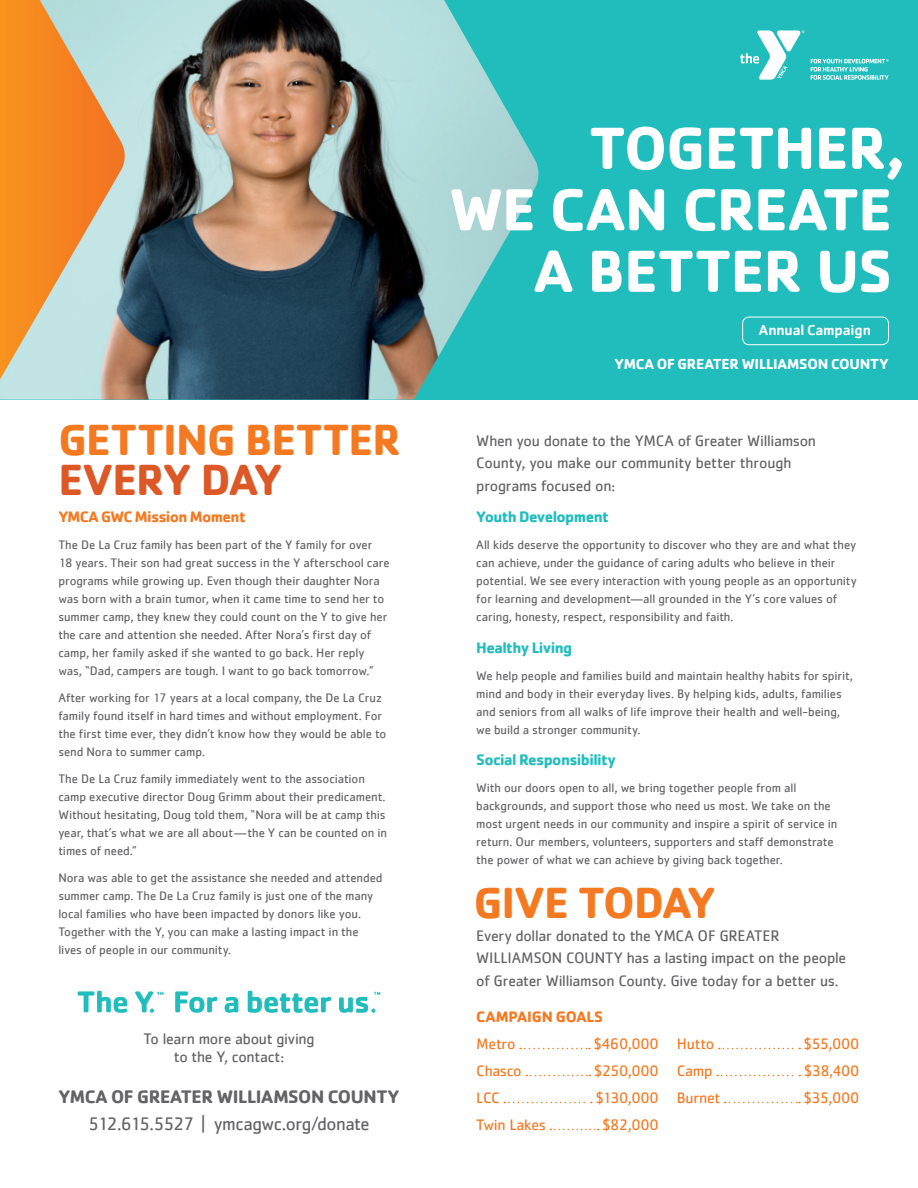
<style>
.page{position:relative;width:918px;height:1188px;background:#fff}
.page>*{position:absolute;margin:0;border:0;box-sizing:border-box;transform-origin:0 0}
.back_00__benefit_s{font:700 61.5px/61.5px "Cachet";letter-spacing:-.015em;color:#fff;text-align:right}
.back_03__subhead{font:700 45px/40.5px "Cachet";letter-spacing:-.02em;color:#f47921}
.back_06__contact_i{font:18.75px/27px "Cachet";letter-spacing:-.03em;color:#636366;text-align:center}
.back_07__paragraph{font:15.75px/22.5px "Cachet";letter-spacing:-.015em;color:#636366}
.back_04__paragraph{font:15.75px "Cachet Std";letter-spacing:-.015em;color:#f47921}
.back_08__subhead{font:700 15.75px "Cachet";letter-spacing:-.04em;color:#21bdbd}
.back_05__To_learn{font:15.75px/18px "Cachet";letter-spacing:-.015em;color:#636366;text-align:center}
.back_08__subhead-2{font:700 15.75px "Cachet";letter-spacing:-.04em;color:#f47921}
.back_04__paragraph-2{font:700 15.75px "Cachet Std";letter-spacing:-.01em;color:#f47921}
.back_02__YMCA_name{font:700 15px "Cachet";letter-spacing:-.015em;color:#fff}
.annual_campaign{font:500 15px "Cachet";letter-spacing:-.01em;color:#fff}
.back_09__paragraph{font:12.75px/18px "Cachet";letter-spacing:-.01em;color:#636366}
.s1{color:#dd5827}
.s2{font-weight:700}
</style>
<div class="page">
<div style="left:0;top:0;width:918px;height:400px;background:#21bdbd"></div>
<svg style="left:78px;top:991px;width:49px;height:22px"></svg>
<svg style="left:175px;top:991px;width:42px;height:22px"></svg>
<svg style="left:225px;top:997px;width:13px;height:16px"></svg>
<svg style="left:248px;top:991px;width:83px;height:22px"></svg>
<svg style="left:135px;top:991px;width:29px;height:22px"></svg>
<svg style="left:339px;top:992px;width:41px;height:21px"></svg>
<svg style="left:740px;top:30px;width:64px;height:50px"></svg>
<svg style="left:811px;top:59px;width:78px;height:21px"></svg>
<svg style="left:520px;top:1048px;width:70px;height:1px"></svg>
<svg style="left:526px;top:1075px;width:64px;height:1px"></svg>
<svg style="left:504px;top:1102px;width:88px;height:1px"></svg>
<svg style="left:550px;top:1129px;width:49px;height:1px"></svg>
<svg style="left:719px;top:1048px;width:81px;height:1px"></svg>
<svg style="left:717px;top:1075px;width:83px;height:1px"></svg>
<svg style="left:725px;top:1102px;width:75px;height:1px"></svg>
<img style="left:0;top:0;width:538px;height:400px">
<svg style="left:0;top:0;width:125px;height:379px;background:#deaa6d"></svg>
<div style="left:742px;top:317px;width:147px;height:28px;border:1px solid #fff;border-radius:7px"></div>
<p class="back_03__subhead" style="left:58px;top:417px;width:344px">GETTING BETTER<br><span class="s1">EVERY DAY</span></p>
<p class="back_08__subhead-2" style="left:58px;top:507px;width:189px">YMCA GWC Mission Moment</p>
<p class="back_09__paragraph" style="left:58px;top:536px;width:333px">The De La Cruz family has been part of the Y family for over 18 years. Their son had great success in the Y afterschool care programs while growing up. Even though their daughter Nora was born with a brain tumor, when it came time to send her to summer camp, they knew they could count on the Y to give her the care and attention she needed. After Nora’s first day of camp, her family asked if she wanted to go back. Her reply was, “Dad, campers are tough. I want to go back tomorrow.”</p>
<p class="back_09__paragraph" style="left:58px;top:689px;width:330px">After working for 17 years at a local company, the De La Cruz family found itself in hard times and without employment. For the first time ever, they didn’t know how they would be able to send Nora to summer camp.</p>
<p class="back_09__paragraph" style="left:58px;top:770px;width:330px">The De La Cruz family immediately went to the association camp executive director Doug Grimm about their predicament.<br>Without hesitating, Doug told them, “Nora will be at camp this year, that’s what we are all about—the Y can be counted on in times of need.”</p>
<p class="back_09__paragraph" style="left:58px;top:869px;width:326px">Nora was able to get the assistance she needed and attended summer camp. The De La Cruz family is just one of the many local families who have been impacted by donors like you.<br>Together with the Y, you can make a lasting impact in the lives of people in our community.</p>
<p class="back_05__To_learn" style="left:143px;top:1029px;width:173px">To learn more about giving to the Y, contact:</p>
<p class="back_06__contact_i" style="left:58px;top:1082px;width:343px"><span class="s2">YMCA OF GREATER WILLIAMSON COUNTY<br></span>512.615.5527 | ymcagwc.org/donate</p>
<p class="back_00__benefit_s" style="left:449px;top:115px;width:458px">TOGETHER,<br>WE CAN CREATE<br>A BETTER US</p>
<p class="annual_campaign" style="left:759px;top:321px;width:114px">Annual Campaign</p>
<p class="back_02__YMCA_name" style="left:615px;top:354px;width:276px">YMCA OF GREATER WILLIAMSON COUNTY</p>
<p class="back_07__paragraph" style="left:476px;top:429px;width:341px">When you donate to the YMCA of Greater Williamson<br>County, you make our community better through programs focused on:</p>
<p class="back_08__subhead" style="left:476px;top:507px;width:134px">Youth Development</p>
<p class="back_09__paragraph" style="left:476px;top:536px;width:382px">All kids deserve the opportunity to discover who they are and what they can achieve, under the guidance of caring adults who believe in their potential. We see every interaction with young people as an opportunity for learning and development—all grounded in the Y’s core values of caring, honesty, respect, responsibility and faith.</p>
<p class="back_08__subhead" style="left:476px;top:637px;width:97px">Healthy Living</p>
<p class="back_09__paragraph" style="left:476px;top:666px;width:378px">We help people and families build and maintain healthy habits for spirit, mind and body in their everyday lives. By helping kids, adults, families and seniors from all walks of life improve their health and well-being, we build a stronger community.</p>
<p class="back_08__subhead" style="left:476px;top:750px;width:141px">Social Responsibility</p>
<p class="back_09__paragraph" style="left:476px;top:779px;width:363px">With our doors open to all, we bring together people from all backgrounds, and support those who need us most. We take on the most urgent needs in our community and inspire a spirit of service in return. Our members, volunteers, supporters and staff demonstrate the power of what we can achieve by giving back together.</p>
<p class="back_03__subhead" style="left:474px;top:881px;width:244px">GIVE TODAY</p>
<p class="back_07__paragraph" style="left:476px;top:924px;width:371px">Every dollar donated to the YMCA OF GREATER<br>WILLIAMSON COUNTY has a lasting impact on the people of Greater Williamson County. Give today for a better us.</p>
<p class="back_04__paragraph-2" style="left:476px;top:1006px;width:128px">CAMPAIGN GOALS</p>
<p class="back_04__paragraph" style="left:476px;top:1034px;width:41px">Metro</p>
<p class="back_04__paragraph" style="left:594px;top:1034px;width:67px">$460,000</p>
<p class="back_04__paragraph" style="left:476px;top:1061px;width:47px">Chasco</p>
<p class="back_04__paragraph" style="left:594px;top:1061px;width:66px">$250,000</p>
<p class="back_04__paragraph" style="left:476px;top:1088px;width:25px">LCC</p>
<p class="back_04__paragraph" style="left:596px;top:1088px;width:65px">$130,000</p>
<p class="back_04__paragraph" style="left:476px;top:1115px;width:71px">Twin Lakes</p>
<p class="back_04__paragraph" style="left:603px;top:1115px;width:58px">$82,000</p>
<p class="back_04__paragraph" style="left:677px;top:1034px;width:39px">Hutto</p>
<p class="back_04__paragraph" style="left:804px;top:1034px;width:57px">$55,000</p>
<p class="back_04__paragraph" style="left:677px;top:1061px;width:37px">Camp</p>
<p class="back_04__paragraph" style="left:804px;top:1061px;width:57px">$38,400</p>
<p class="back_04__paragraph" style="left:677px;top:1088px;width:45px">Burnet</p>
<p class="back_04__paragraph" style="left:804px;top:1088px;width:57px">$35,000</p>
</div>
